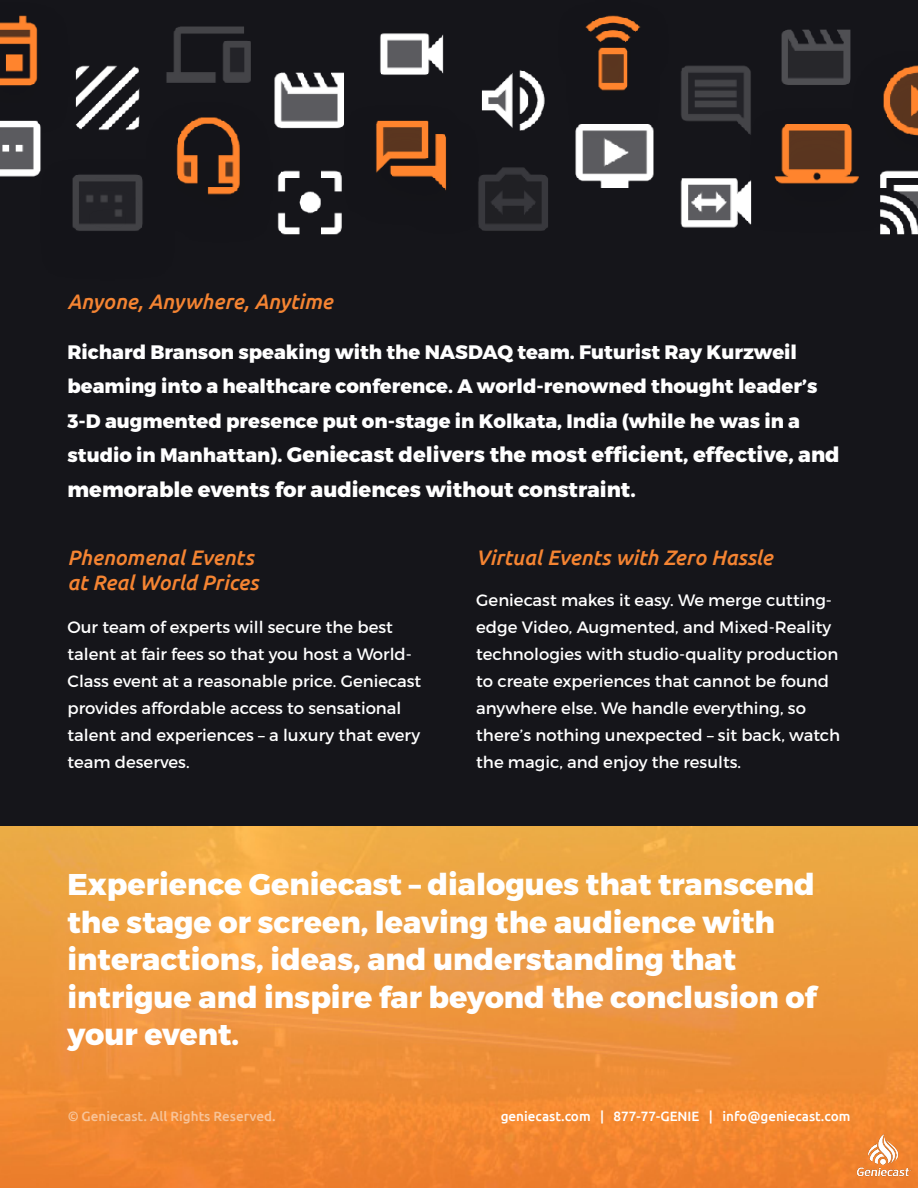
<style>
.page{position:relative;width:918px;height:1188px;background:#15151a}
.page>*{position:absolute;margin:0;border:0;box-sizing:border-box;transform-origin:0 0}
.t1{font:800 30px/37.5px "Montserrat";color:#fff}
.t2{font:800 21px/34.5px "Montserrat";color:#fff}
.t3{font:italic 500 21px "Ubuntu";color:#f58432}
.t4{font:800 19.5px/34.5px "Montserrat";color:#fff}
.t5{font:16.5px/27px "Montserrat";color:#fff}
.t6{font:500 13.5px "Ubuntu";color:#fff}
.s1{font-size:19.5px}
</style>
<div class="page">
<img style="left:0;top:15px;width:918px;height:220px">
<img style="left:0;top:826px;width:918px;height:362px">
<img style="left:850px;top:1123px;width:66px;height:65px">
<p class="t3" style="left:68px;top:289px;width:267px">Anyone, Anywhere, Anytime</p>
<p class="t4" style="left:68px;top:335px;width:752px">Richard Branson speaking with the NASDAQ team. Futurist Ray Kurzweil beaming into a healthcare conference. A world-renowned thought leader’s<br>3-D augmented presence put on-stage in Kolkata, India (while he was in a</p>
<p class="t2" style="left:68px;top:438px;width:774px"><span class="s1">studio in Manhattan).</span> Geniecast delivers the most efficient, effective, and memorable events for audiences without constraint.</p>
<p class="t3" style="left:68px;top:544px;width:188px">Phenomenal Events</p>
<p class="t3" style="left:68px;top:570px;width:192px">at Real World Prices</p>
<p class="t5" style="left:68px;top:613px;width:355px">Our team of experts will secure the best talent at fair fees so that you host a World-Class event at a reasonable price. Geniecast provides affordable access to sensational talent and experiences – a luxury that every team deserves.</p>
<p class="t3" style="left:476px;top:544px;width:298px">Virtual Events with Zero Hassle</p>
<p class="t5" style="left:476px;top:586px;width:366px">Geniecast makes it easy. We merge cutting&shy;edge Video, Augmented, and Mixed-Reality technologies with studio-quality production to create experiences that cannot be found anywhere else. We handle everything, so there’s nothing unexpected – sit back, watch the magic, and enjoy the results.</p>
<p class="t1" style="left:68px;top:867px;width:751px">Experience Geniecast – dialogues that transcend the stage or screen, leaving the audience with interactions, ideas, and understanding that intrigue and inspire far beyond the conclusion of your event.</p>
<p class="t6" style="left:68px;top:1107px;width:210px">© Geniecast. All Rights Reserved.</p>
<p class="t6" style="left:501px;top:1107px;width:351px">geniecast.com | 877-77-GENIE | info@geniecast.com</p>
</div>
